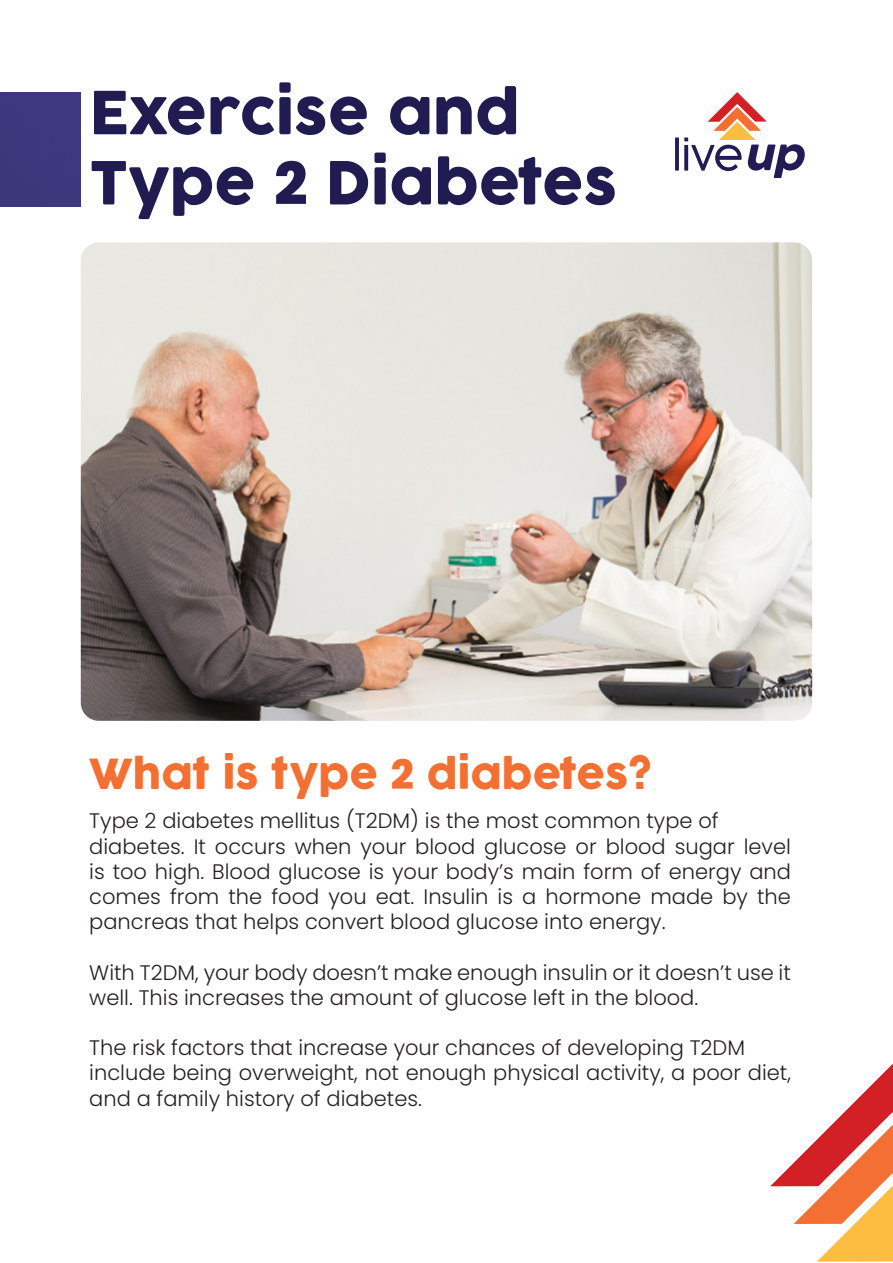
<style>
.page{position:relative;width:893px;height:1263px;background:#fff}
.page>*{position:absolute;margin:0;border:0;box-sizing:border-box;transform-origin:0 0}
.t1{font:58.5px "Cocogoose";color:#201c52}
.t2{font:40.5px "Cocogoose";color:#f37032}
.t3{font:300 21px/25.2px "Poppins";color:#231f20}
.s1{font-family:"Poppins";font-weight:800}
</style>
<div class="page">
<img style="left:81px;top:242px;width:731px;height:479px">
<svg style="left:675px;top:92px;width:130px;height:86px"></svg>
<svg style="left:770px;top:1064px;width:123px;height:198px"></svg>
<div style="left:0;top:92px;width:81px;height:114px;background:#3d377d"></div>
<p class="t1" style="left:89px;top:72px;width:432px">Exercise and</p>
<p class="t1" style="left:89px;top:142px;width:530px">Type <span class="s1">2</span> Diabetes</p>
<p class="t2" style="left:89px;top:746px;width:564px">What is type <span class="s1">2</span> diabetes?</p>
<p class="t3" style="left:89px;top:809px;width:631px">Type 2 diabetes mellitus (T2DM) is the most common type of</p>
<p class="t3" style="left:89px;top:834px;width:703px;text-align:justify">diabetes. It occurs when your blood glucose or blood sugar level is too high. Blood glucose is your body’s main form of energy and comes from the food you eat. Insulin is a hormone made by the pancreas that helps convert blood glucose into energy.</p>
<p class="t3" style="left:89px;top:960px;width:703px">With T2DM, your body doesn’t make enough insulin or it doesn’t use it well. This increases the amount of glucose left in the blood.</p>
<p class="t3" style="left:89px;top:1035px;width:657px">The risk factors that increase your chances of developing T2DM</p>
<p class="t3" style="left:89px;top:1061px;width:703px">include being overweight, not enough physical activity, a poor diet, and a family history of diabetes.</p>
</div>
